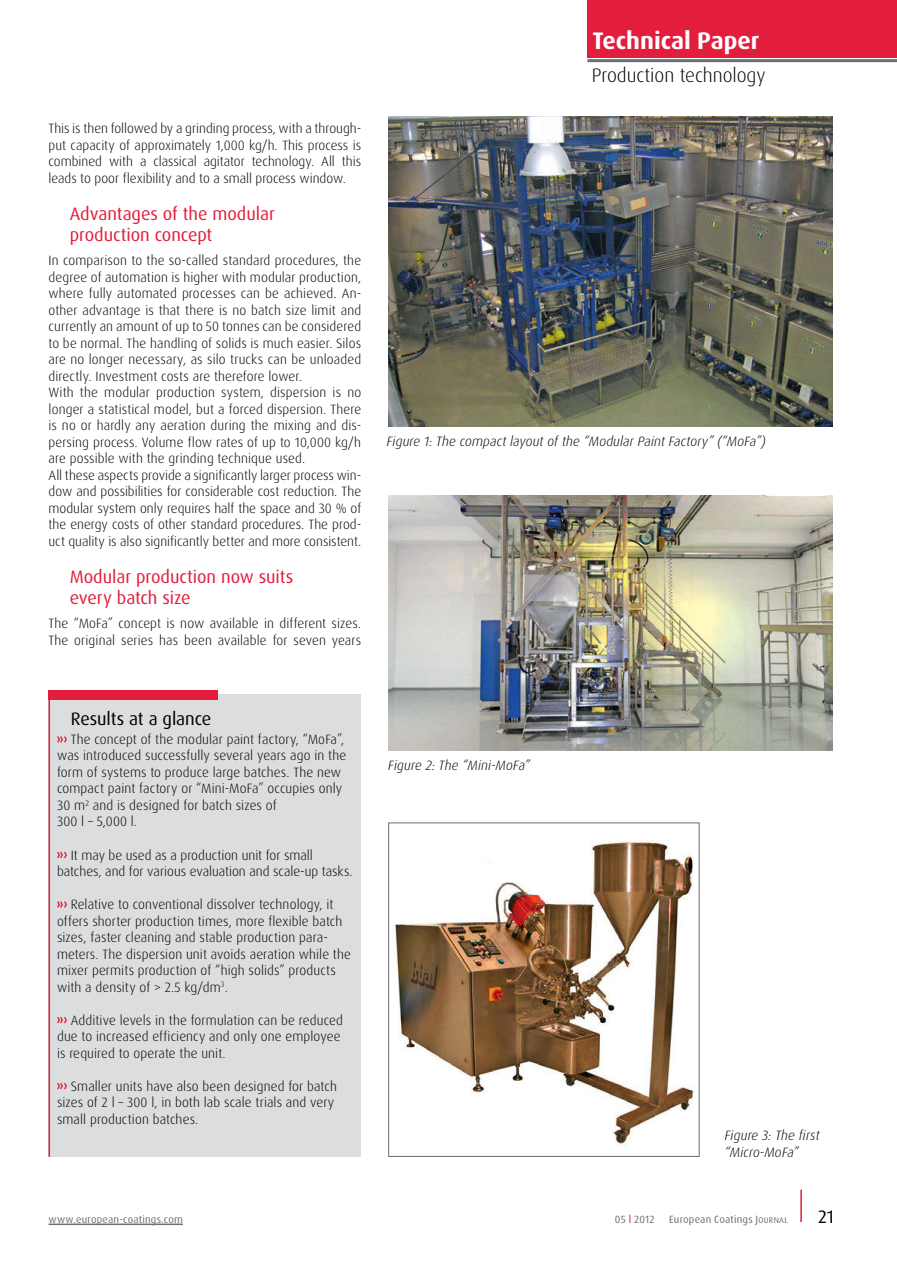
<style>
.page{position:relative;width:897px;height:1267px;background:#fff}
.page>*{position:absolute;margin:0;border:0;box-sizing:border-box;transform-origin:0 0}
.t1{font:700 24px "Dax OT";color:#fff}
.t2{font:300 19.5px "Dax OT";letter-spacing:-.005em;color:#000}
.t3{font:18px/21px "Dax OT";color:#e31d3c}
.t4{font:18px "Dax OT";letter-spacing:-.005em;color:#000}
.t5{font:300 13.5px/16.5px "Dax OT";letter-spacing:.005em;color:#000}
.t6{font:italic 300 13.5px/16.5px "Dax OT";letter-spacing:.01em;color:#000}
.t7{font:10.5px "Dax OT";letter-spacing:.02em;color:#6d6e71}
.s1{color:#e31d3c}
.s2{font-size:8.25px}
</style>
<div class="page">
<div style="left:587px;top:0;width:309px;height:57px;background:#e31d3c"></div>
<hr style="left:587px;top:59px;width:309px;height:3px;background:#6d6e71">
<hr style="left:800px;top:1189px;width:1px;height:32px;background:#e31d3c">
<hr style="left:49px;top:1223px;width:134px;height:1px;background:#6d6e71">
<div style="left:49px;top:694px;width:312px;height:462px;background:#dcddde"></div>
<svg style="left:57px;top:736px;width:10px;height:6px"></svg>
<svg style="left:57px;top:851px;width:10px;height:7px"></svg>
<svg style="left:57px;top:901px;width:10px;height:6px"></svg>
<svg style="left:57px;top:1017px;width:10px;height:6px"></svg>
<svg style="left:57px;top:1083px;width:10px;height:6px"></svg>
<hr style="left:49px;top:693px;width:1px;height:463px;background:#e31d3c">
<div style="left:49px;top:690px;width:169px;height:9px;background:#e31d3c"></div>
<img style="left:388px;top:117px;width:444px;height:309px">
<img style="left:388px;top:495px;width:444px;height:255px">
<img style="left:394px;top:840px;width:300px;height:307px">
<p class="t5" style="left:49px;top:120px;width:314px;text-align:justify">This is then followed by a grinding process, with a through&shy;put capacity of approximately 1,000 kg/h. This process is combined with a classical agitator technology. All this leads to poor flexibility and to a small process window.</p>
<h3 class="t3" style="left:70px;top:203px;width:206px">Advantages of the modular production concept</h3>
<p class="t5" style="left:49px;top:252px;width:314px">In comparison to the so-called standard procedures, the degree of automation is higher with modular production, where fully automated processes can be achieved. An&shy;other advantage is that there is no batch size limit and currently an amount of up to 50 tonnes can be considered to be normal. The handling of solids is much easier. Silos are no longer necessary, as silo trucks can be unloaded directly. Investment costs are therefore lower.<br>With the modular production system, dispersion is no longer a statistical model, but a forced dispersion. There is no or hardly any aeration during the mixing and dis&shy;persing process. Volume flow rates of up to 10,000 kg/h are possible with the grinding technique used.<br>All these aspects provide a significantly larger process win&shy;dow and possibilities for considerable cost reduction. The modular system only requires half the space and 30 % of the energy costs of other standard procedures. The prod&shy;uct quality is also significantly better and more consistent.</p>
<h3 class="t3" style="left:70px;top:566px;width:225px">Modular production now suits every batch size</h3>
<p class="t5" style="left:49px;top:615px;width:314px">The “MoFa” concept is now available in different sizes.<br>The original series has been available for seven years</p>
<h3 class="t4" style="left:71px;top:707px;width:142px">Results at a glance</h3>
<p class="t5" style="left:57px;top:731px;width:291px;text-indent:14px">The concept of the modular paint factory, “MoFa”, was introduced successfully several years ago in the form of systems to produce large batches. The new compact paint factory or “Mini-MoFa” occupies only 30 m<sup>2</sup> and is designed for batch sizes of<br>300 l – 5,000 l.</p>
<p class="t5" style="left:57px;top:846px;width:297px;text-indent:14px">It may be used as a production unit for small batches, and for various evaluation and scale-up tasks.</p>
<p class="t5" style="left:57px;top:896px;width:295px;text-indent:14px">Relative to conventional dissolver technology, it offers shorter production times, more flexible batch sizes, faster cleaning and stable production para&shy;meters. The dispersion unit avoids aeration while the mixer permits production of “high solids” products with a density of &gt; 2.5 kg/dm<sup>3</sup>.</p>
<p class="t5" style="left:57px;top:1011px;width:287px;text-indent:14px">Additive levels in the formulation can be reduced due to increased efficiency and only one employee is required to operate the unit.</p>
<p class="t5" style="left:57px;top:1077px;width:281px;text-indent:14px">Smaller units have also been designed for batch sizes of 2 l – 300 l, in both lab scale trials and very small production batches.</p>
<h1 class="t1" style="left:592px;top:25px;width:168px">Technical Paper</h1>
<h2 class="t2" style="left:592px;top:63px;width:175px">Production technology</h2>
<p class="t6" style="left:387px;top:433px;width:380px">Figure 1: The compact layout of the “Modular Paint Factory” (“MoFa”)</p>
<p class="t6" style="left:388px;top:756px;width:143px">Figure 2: The “Mini-MoFa”</p>
<p class="t6" style="left:724px;top:1127px;width:96px">Figure 3: The first “Micro-MoFa”</p>
<p class="t7" style="left:49px;top:1212px;width:136px">www.european-coatings.com</p>
<p class="t7" style="left:615px;top:1212px;width:41px">05 <span class="s1">l</span> 2012</p>
<p class="t7" style="left:669px;top:1212px;width:120px">European Coatings J<span class="s2">OURNAL</span></p>
<h3 class="t4" style="left:818px;top:1205px;width:18px">21</h3>
</div>
